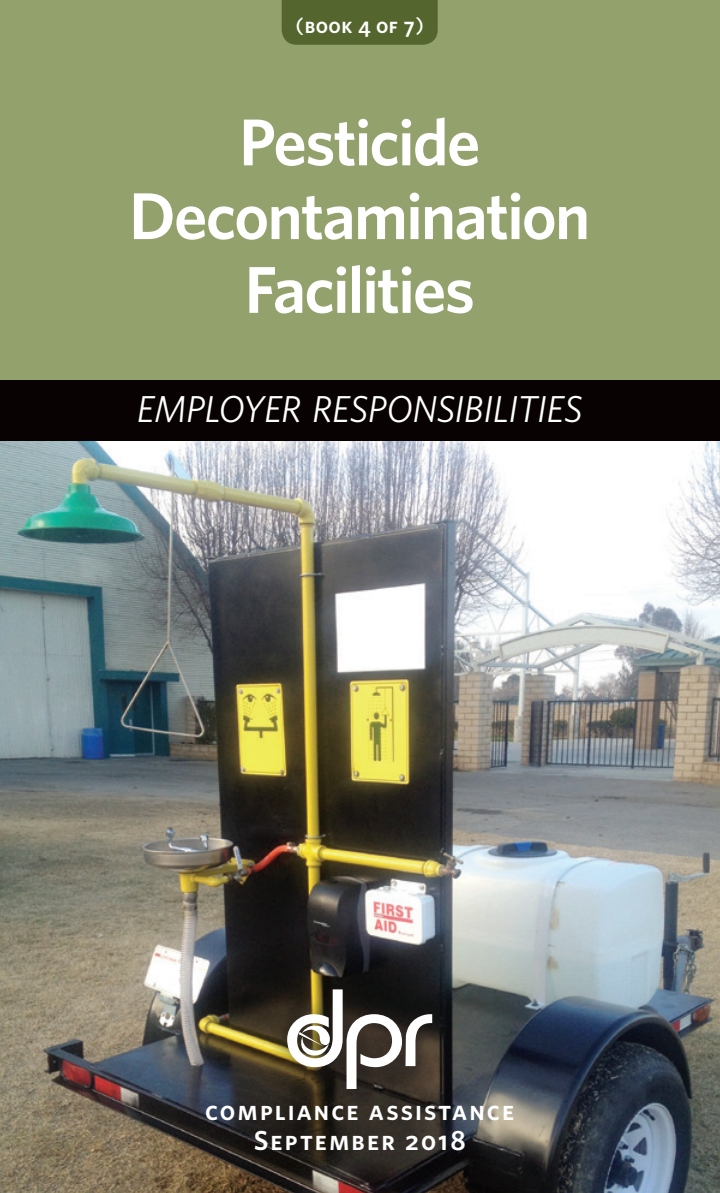
<style>
.page{position:relative;width:720px;height:1193px;background:#fff}
.page>*{position:absolute;margin:0;border:0;box-sizing:border-box;transform-origin:0 0}
.t1{font:600 66.25px/73.8px "Whitney";letter-spacing:-.03em;color:#fff;text-align:center}
.t2{font:italic 37.5px "Whitney";letter-spacing:-.01em;color:#fff}
.t3{font:27.5px/30px "Whitney Semibold SC";letter-spacing:.075em;color:#fff;text-align:center}
.t4{font:22px "Whitney Semibold SC";letter-spacing:.02em;color:#fff}
.s1{font-family:"Whitney";font-weight:500}
</style>
<div class="page">
<img style="left:0;top:440px;width:720px;height:752px">
<div style="left:0;top:0;width:720px;height:440px;background:#93a16c"></div>
<div style="left:0;top:380px;width:720px;height:60px;background:#080302"></div>
<div style="left:282px;top:0;width:156px;height:45px;background:#54652d"></div>
<svg style="left:268px;top:970px;width:194px;height:148px;background:#302c24"></svg>
<svg style="left:287px;top:989px;width:145px;height:100px"></svg>
<p class="t4" style="left:295px;top:12px;width:130px"><span class="s1">(</span>book 4 of 7<span class="s1">)</span></p>
<p class="t1" style="left:129px;top:103px;width:463px">Pesticide<br>Decontamination<br>Facilities</p>
<p class="t2" style="left:137px;top:387px;width:447px">EMPLOYER RESPONSIBILITIES</p>
<p class="t3" style="left:205px;top:1095px;width:311px">compliance assistance<br>September 2018</p>
</div>
